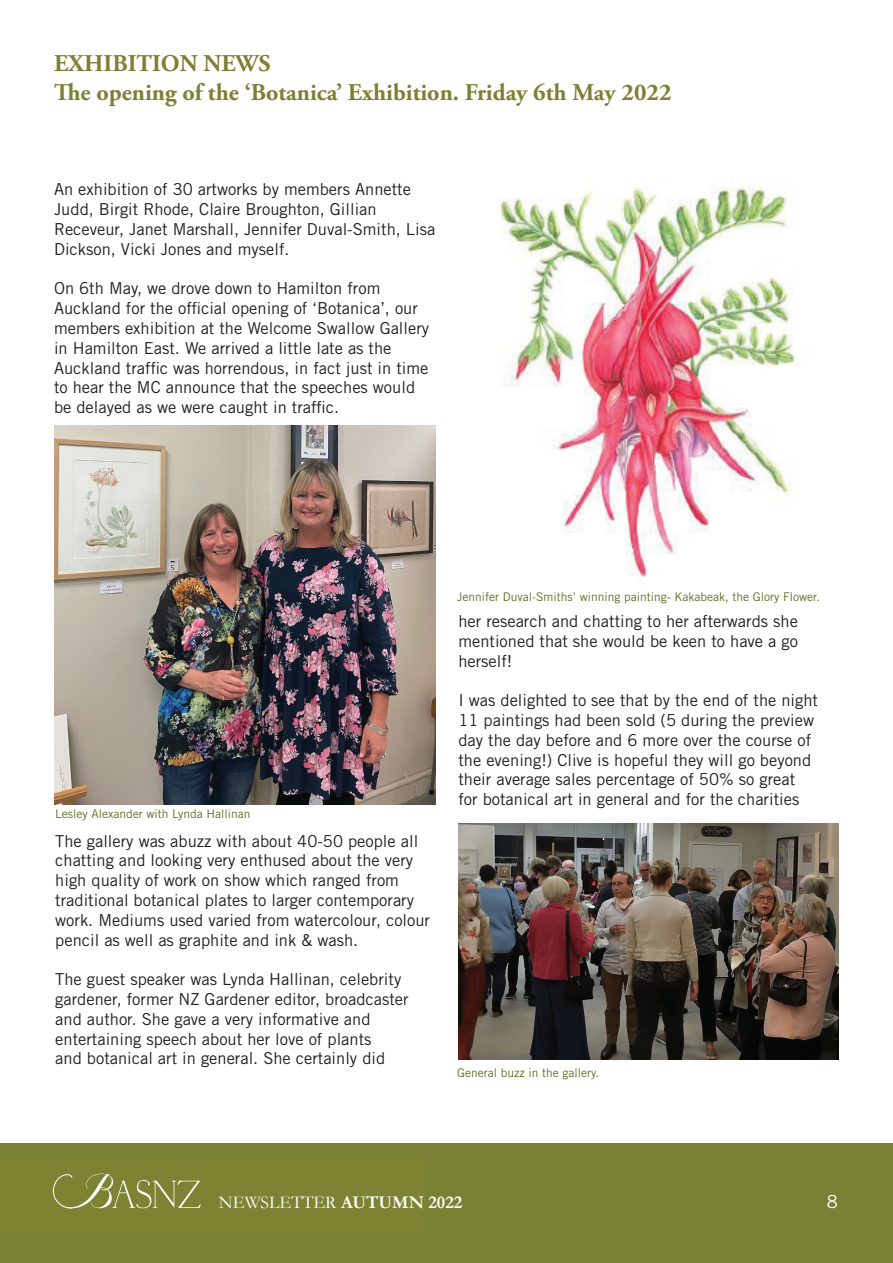
<style>
.page{position:relative;width:893px;height:1263px;background:#fff}
.page>*{position:absolute;margin:0;border:0;box-sizing:border-box;transform-origin:0 0}
.t1{font:700 24px/28.8px "Adobe Garamond Pro";color:#7b8134}
.t2{font:18px "Garamond";color:#fff}
.t3{font:16.5px/19.8px "Trade Gothic LT Std";color:#231f20}
.t4{font:12px "Trade Gothic LT Std";color:#676e27}
.s1{font-weight:700}
</style>
<div class="page">
<div style="left:0;top:1144px;width:893px;height:119px;background:#7b8134"></div>
<svg style="left:52px;top:1173px;width:149px;height:36px"></svg>
<img style="left:458px;top:823px;width:381px;height:236px">
<img style="left:500px;top:177px;width:295px;height:401px">
<img style="left:54px;top:426px;width:382px;height:378px">
<h1 class="t1" style="left:54px;top:50px;width:619px">EXHIBITION NEWS<br>The opening of the ‘Botanica’ Exhibition. Friday 6th May 2022</h1>
<p class="t3" style="left:54px;top:179px;width:383px">An exhibition of 30 artworks by members Annette Judd, Birgit Rhode, Claire Broughton, Gillian Receveur, Janet Marshall, Jennifer Duval-Smith, Lisa Dickson, Vicki Jones and myself.</p>
<p class="t3" style="left:54px;top:278px;width:377px">On 6th May, we drove down to Hamilton from Auckland for the official opening of ‘Botanica’, our members exhibition at the Welcome Swallow Gallery in Hamilton East. We arrived a little late as the Auckland traffic was horrendous, in fact just in time to hear the MC announce that the speeches would be delayed as we were caught in traffic.</p>
<p class="t4" style="left:55px;top:807px;width:197px">Lesley Alexander with Lynda Hallinan</p>
<p class="t3" style="left:55px;top:831px;width:376px">The gallery was abuzz with about 40-50 people all chatting and looking very enthused about the very high quality of work on show which ranged from traditional botanical plates to larger contemporary work. Mediums used varied from watercolour, colour pencil as well as graphite and ink &amp; wash.</p>
<p class="t3" style="left:55px;top:969px;width:355px">The guest speaker was Lynda Hallinan, celebrity gardener, former NZ Gardener editor, broadcaster and author. She gave a very informative and entertaining speech about her love of plants<br>and botanical art in general. She certainly did</p>
<p class="t4" style="left:457px;top:590px;width:364px">Jennifer Duval-Smiths’ winning painting- Kakabeak, the Glory Flower.</p>
<p class="t3" style="left:458px;top:611px;width:341px;text-align:justify">her research and chatting to her afterwards she mentioned that she would be keen to have a go herself!</p>
<p class="t3" style="left:458px;top:690px;width:361px">I was delighted to see that by the end of the night 11 paintings had been sold (5 during the preview day the day before and 6 more over the course of the evening!) Clive is hopeful they will go beyond their average sales percentage of 50% so great for botanical art in general and for the charities</p>
<p class="t4" style="left:457px;top:1065px;width:144px">General buzz in the gallery.</p>
<p class="t2" style="left:219px;top:1190px;width:245px">NEWSLETTER <span class="s1">AUTUMN 2022</span></p>
</div>
